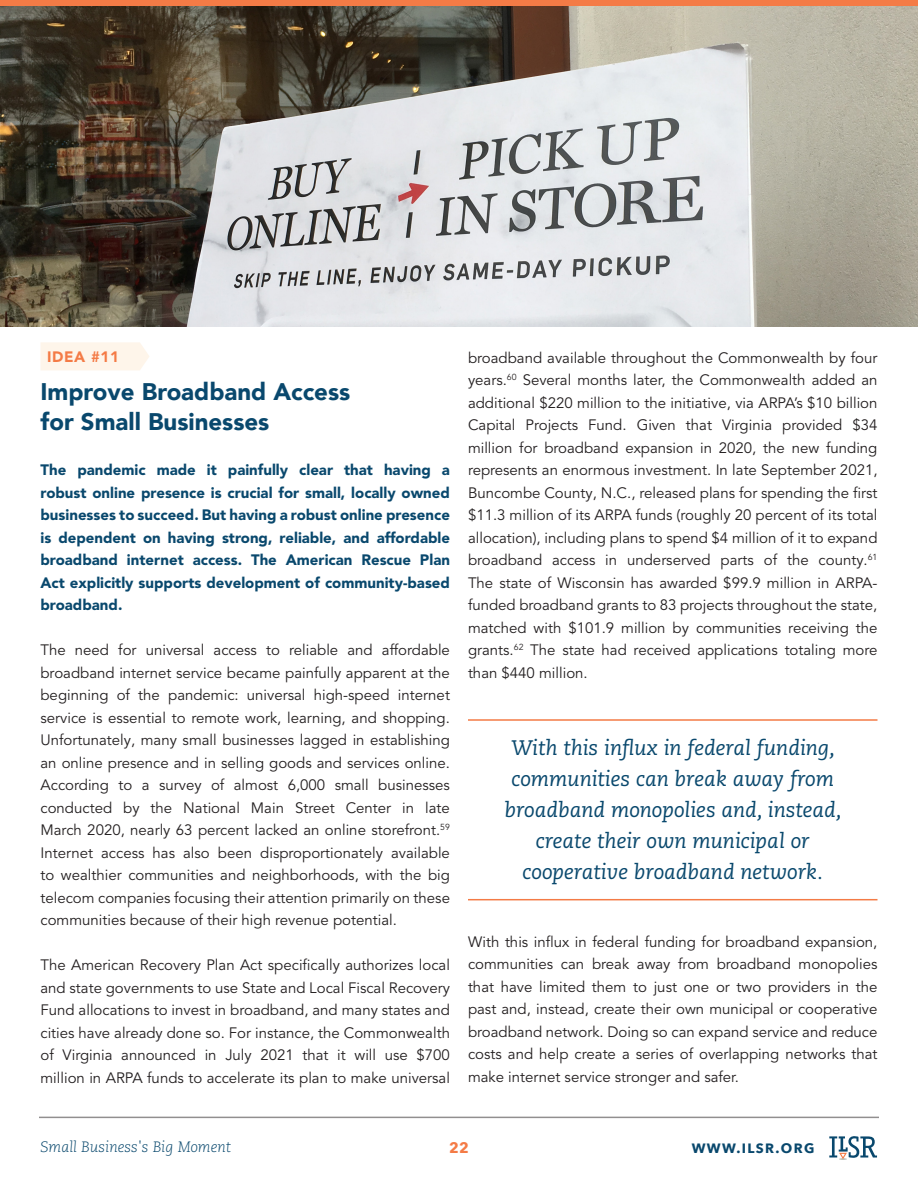
<style>
.page{position:relative;width:918px;height:1188px;background:#fff}
.page>*{position:absolute;margin:0;border:0;box-sizing:border-box;transform-origin:0 0}
.t1{font:900 24px "Avenir";color:#09486d}
.Pull_Quote{font:italic 21px/31px "Caecilia LT Std";color:#09486d;text-align:center}
.t2{font:15px/22.5px "Avenir LT Pro";color:#231f20;text-align:justify}
.t3{font:900 15px/22.5px "Avenir LT Pro";color:#09486d;text-align:justify}
.t4{font:italic 300 15px "Caecilia LT Std";color:#09486d}
.t5{font:900 15px "Avenir LT Pro";letter-spacing:.04em;color:#f47b46}
.t6{font:700 15px "Avenir Next";color:#f47b46}
.t7{font:700 13.5px "Avenir Next";letter-spacing:.1em;color:#09486d}
</style>
<div class="page">
<svg style="left:829px;top:1136px;width:48px;height:24px"></svg>
<hr style="left:39px;top:1117px;width:840px;height:1px;background:#231f20">
<img style="left:0;top:6px;width:918px;height:320px">
<div style="left:40px;top:342px;width:109px;height:28px;background:#fef5ea"></div>
<hr style="left:468px;top:719px;width:410px;height:2px;background:#f47b46">
<hr style="left:468px;top:899px;width:410px;height:1px;background:#f47b46">
<div style="left:0;top:0;width:918px;height:6px;background:#f47b46"></div>
<p class="t5" style="left:47px;top:348px;width:73px">IDEA #11</p>
<p class="t1" style="left:40px;top:372px;width:311px">Improve Broadband Access</p>
<p class="t1" style="left:40px;top:402px;width:230px">for Small Businesses</p>
<p class="t3" style="left:40px;top:459px;width:411px">The pandemic made it painfully clear that having a robust online presence is crucial for small, locally owned businesses to succeed. But having a robust online presence is dependent on having strong, reliable, and affordable broadband internet access. The American Rescue Plan Act explicitly supports development of community-based broadband.</p>
<p class="t2" style="left:40px;top:639px;width:411px">The need for universal access to reliable and affordable broadband internet service became painfully apparent at the beginning of the pandemic: universal high-speed internet service is essential to remote work, learning, and shopping.<br>Unfortunately, many small businesses lagged in establishing an online presence and in selling goods and services online.<br>According to a survey of almost 6,000 small businesses conducted by the National Main Street Center in late March 2020, nearly 63 percent lacked an online storefront.<sup>59<br></sup>Internet access has also been disproportionately available to wealthier communities and neighborhoods, with the big telecom companies focusing their attention primarily on these communities because of their high revenue potential.</p>
<p class="t2" style="left:40px;top:954px;width:411px">The American Recovery Plan Act specifically authorizes local and state governments to use State and Local Fiscal Recovery Fund allocations to invest in broadband, and many states and cities have already done so. For instance, the Commonwealth of Virginia announced in July 2021 that it will use $700 million in ARPA funds to accelerate its plan to make universal</p>
<p class="t2" style="left:468px;top:347px;width:411px">broadband available throughout the Commonwealth by four years.<sup>60</sup> Several months later, the Commonwealth added an additional $220 million to the initiative, via ARPA’s $10 billion Capital Projects Fund. Given that Virginia provided $34 million for broadband expansion in 2020, the new funding represents an enormous investment. In late September 2021, Buncombe County, N.C., released plans for spending the first $11.3 million of its ARPA funds (roughly 20 percent of its total allocation), including plans to spend $4 million of it to expand broadband access in underserved parts of the county.<sup>61<br></sup>The state of Wisconsin has awarded $99.9 million in ARPA&shy;funded broadband grants to 83 projects throughout the state, matched with $101.9 million by communities receiving the grants.<sup>62</sup> The state had received applications totaling more than $440 million.</p>
<p class="Pull_Quote" style="left:504px;top:732px;width:339px">With this influx in federal funding, communities can break away from broadband monopolies and, instead, create their own municipal or cooperative broadband network.</p>
<p class="t2" style="left:468px;top:931px;width:411px">With this influx in federal funding for broadband expansion, communities can break away from broadband monopolies that have limited them to just one or two providers in the past and, instead, create their own municipal or cooperative broadband network. Doing so can expand service and reduce costs and help create a series of overlapping networks that make internet service stronger and safer.</p>
<p class="t4" style="left:40px;top:1138px;width:192px">Small Business's Big Moment</p>
<p class="t6" style="left:449px;top:1135px;width:21px">22</p>
<p class="t7" style="left:692px;top:1136px;width:124px">WWW.ILSR.ORG</p>
</div>
